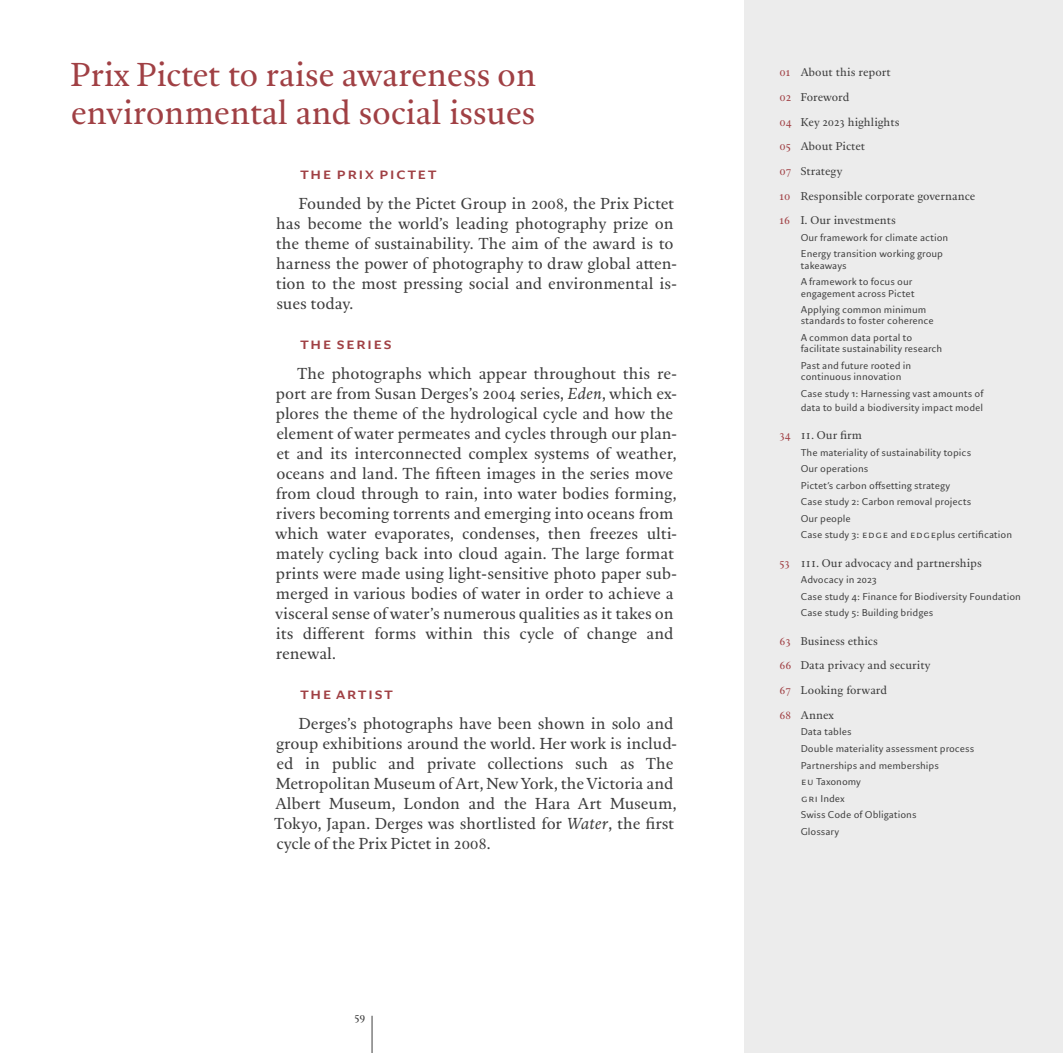
<style>
.page{position:relative;width:1063px;height:1053px;background:#fff}
.page>*{position:absolute;margin:0;border:0;box-sizing:border-box;transform-origin:0 0}
.t1{font:31.25px/37.5px "Lardy Serif";letter-spacing:-.005em;color:#a04044}
.t2{font:15px/20px "Lardy Serif";letter-spacing:-.005em;color:#3e3e3e}
.t3{font:700 15px "Lardy Sans";letter-spacing:-.005em;color:#a04044}
.t4{font:10.62px "Lardy Serif";letter-spacing:.005em;color:#3e3e3e}
.t5{font:9.38px/16.6px "Lardy Sans";color:#3e3e3e}
.s1{color:#a04044}
.s2{font-style:italic}
</style>
<div class="page">
<hr style="left:372px;top:1015px;width:1px;height:37px;background:#3e3e3e">
<div style="left:744px;top:0;width:319px;height:1052px;background:#ececec"></div>
<h1 class="t1" style="left:71px;top:57px;width:467px">Prix Pictet to raise awareness on environmental and social issues</h1>
<p class="t4" style="left:780px;top:65px;width:113px"><span class="s1">01</span> About this report</p>
<p class="t4" style="left:780px;top:90px;width:71px"><span class="s1">02</span> Foreword</p>
<p class="t4" style="left:780px;top:114px;width:122px"><span class="s1">04</span> Key 2023 highlights</p>
<p class="t4" style="left:780px;top:139px;width:87px"><span class="s1">05</span> About Pictet</p>
<p class="t4" style="left:780px;top:164px;width:64px"><span class="s1">07</span> Strategy</p>
<p class="t4" style="left:780px;top:188px;width:197px"><span class="s1">10</span> Responsible corporate governance</p>
<p class="t4" style="left:780px;top:213px;width:118px"><span class="s1">16</span> I. Our investments</p>
<p class="t5" style="left:801px;top:229px;width:149px">Our framework for climate action<br>Energy transition working group</p>
<p class="t5" style="left:801px;top:257px;width:113px">takeaways<br>A framework to focus our</p>
<p class="t5" style="left:801px;top:285px;width:127px">engagement across Pictet<br>Applying common minimum</p>
<p class="t5" style="left:801px;top:313px;width:135px">standards to foster coherence<br>A common data portal to</p>
<p class="t5" style="left:801px;top:340px;width:143px">facilitate sustainability research<br>Past and future rooted in</p>
<p class="t5" style="left:801px;top:368px;width:184px">continuous innovation<br>Case study 1: Harnessing vast amounts of</p>
<p class="t5" style="left:801px;top:399px;width:184px">data to build a biodiversity impact model</p>
<p class="t4" style="left:780px;top:427px;width:84px"><span class="s1">34</span> II. Our firm</p>
<p class="t5" style="left:801px;top:444px;width:213px">The materiality of sustainability topics<br>Our operations<br>Pictet’s carbon offsetting strategy<br>Case study 2: Carbon removal projects<br>Our people<br>Case study 3: EDGE and EDGEplus certification</p>
<p class="t4" style="left:780px;top:555px;width:204px"><span class="s1">53</span> III. Our advocacy and partnerships</p>
<p class="t5" style="left:801px;top:571px;width:222px">Advocacy in 2023<br>Case study 4: Finance for Biodiversity Foundation<br>Case study 5: Building bridges</p>
<p class="t4" style="left:780px;top:633px;width:100px"><span class="s1">63</span> Business ethics</p>
<p class="t4" style="left:780px;top:658px;width:153px"><span class="s1">66</span> Data privacy and security</p>
<p class="t4" style="left:780px;top:682px;width:109px"><span class="s1">67</span> Looking forward</p>
<p class="t4" style="left:780px;top:707px;width:56px"><span class="s1">68</span> Annex</p>
<p class="t5" style="left:801px;top:723px;width:175px">Data tables<br>Double materiality assessment process<br>Partnerships and memberships<br>EU Taxonomy<br>GRI Index<br>Swiss Code of Obligations<br>Glossary</p>
<p class="t3" style="left:299px;top:163px;width:139px">the Prix Pictet</p>
<p class="t2" style="left:276px;top:194px;width:403px;text-indent:23px">Founded by the Pictet Group in 2008, the Prix Pictet has become the world’s leading photography prize on the theme of sustainability. The aim of the award is to harness the power of photography to draw global atten&shy;tion to the most pressing social and environmental is&shy;sues today.</p>
<p class="t3" style="left:299px;top:333px;width:92px">the series</p>
<p class="t2" style="left:275px;top:364px;width:403px;text-indent:22px">The photographs which appear throughout this re&shy;port are from Susan Derges’s 2004 series, <span class="s2">Eden</span>, which ex&shy;plores the theme of the hydrological cycle and how the element of water permeates and cycles through our plan&shy;et and its interconnected complex systems of weather, oceans and land. The fifteen images in the series move from cloud through to rain, into water bodies forming, rivers becoming torrents and emerging into oceans from which water evaporates, condenses, then freezes ulti&shy;mately cycling back into cloud again. The large format prints were made using light-sensitive photo paper sub&shy;merged in various bodies of water in order to achieve a visceral sense of water’s numerous qualities as it takes on its different forms within this cycle of change and renewal.</p>
<p class="t3" style="left:299px;top:683px;width:96px">the artist</p>
<p class="t2" style="left:274px;top:713px;width:404px;text-indent:25px">Derges’s photographs have been shown in solo and group exhibitions around the world. Her work is includ&shy;ed in public and private collections such as The Metropolitan Museum of Art, New York, the Victoria and Albert Museum, London and the Hara Art Museum, Tokyo, Japan. Derges was shortlisted for <span class="s2">Water</span>, the first cycle of the Prix Pictet in 2008.</p>
<p class="t4" style="left:355px;top:1009px;width:12px">59</p>
</div>
